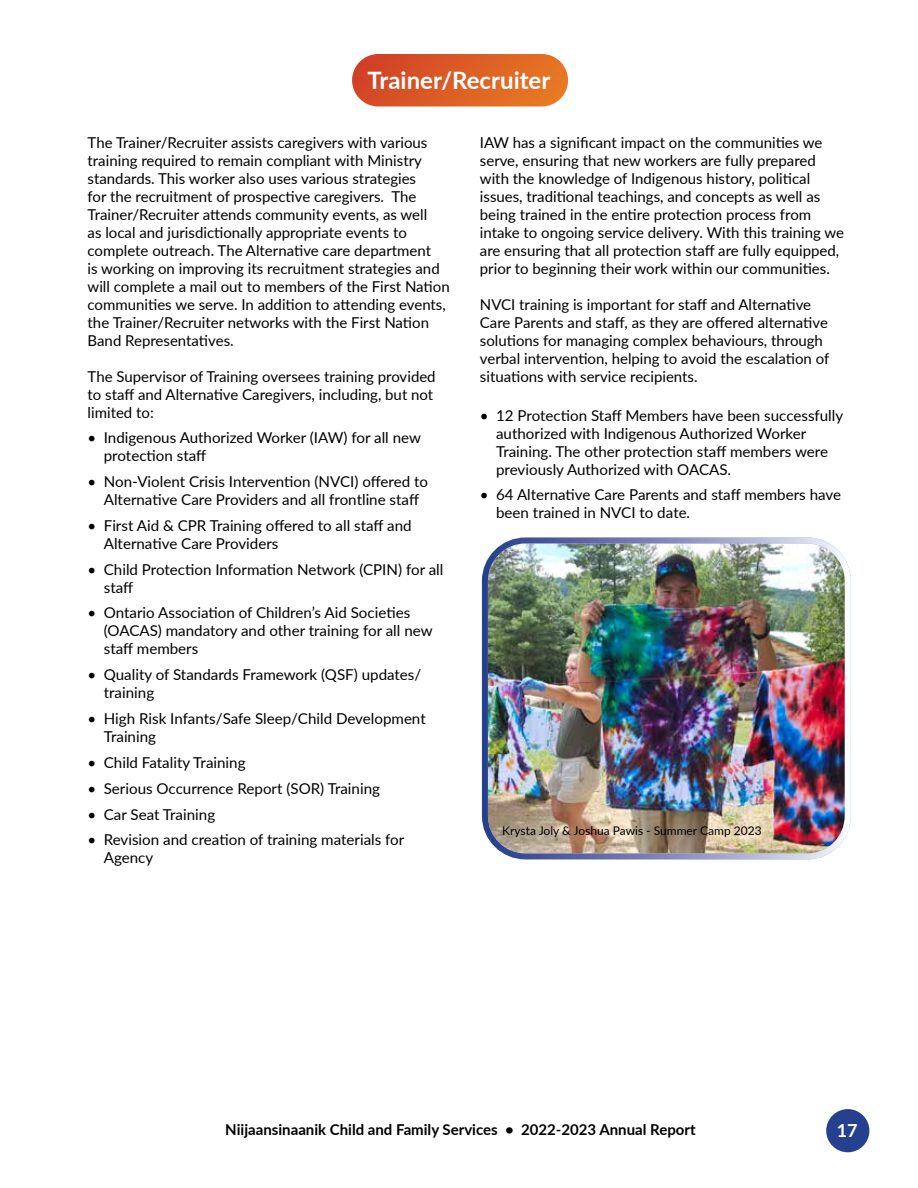
<style>
.page{position:relative;width:918px;height:1188px;background:#fff}
.page>*{position:absolute;margin:0;border:0;box-sizing:border-box;transform-origin:0 0}
.t1{font:700 24px "Lato";color:#fff}
.t2{font:700 18px "Lato";color:#fff}
.t3{font:15px/18px "Lato";color:#000}
.t4{font:700 15px "Lato";color:#000}
.t5{font:12px "Lato";color:#000}
</style>
<div class="page">
<div style="left:826px;top:1109px;width:43px;height:43px;background:#25408f;border-radius:50%"></div>
<div style="left:352px;top:54px;width:216px;height:52px;background:linear-gradient(to right,#d24127,#e77a24);border-radius:26px"></div>
<img style="left:489px;top:544px;width:355px;height:308px">
<div style="left:482px;top:537px;width:369px;height:322px;border:6px solid #fff;border-radius:40px"></div>
<h1 class="t1" style="left:368px;top:63px;width:184px">Trainer/Recruiter</h1>
<p class="t3" style="left:88px;top:133px;width:364px">The Trainer/Recruiter assists caregivers with various training required to remain compliant with Ministry standards. This worker also uses various strategies<br>for the recruitment of prospective caregivers. The Trainer/Recruiter attends community events, as well<br>as local and jurisdictionally appropriate events to complete outreach. The Alternative care department<br>is working on improving its recruitment strategies and will complete a mail out to members of the First Nation communities we serve. In addition to attending events, the Trainer/Recruiter networks with the First Nation Band Representatives.</p>
<p class="t3" style="left:88px;top:367px;width:350px">The Supervisor of Training oversees training provided to staff and Alternative Caregivers, including, but not limited to:</p>
<p class="t3" style="left:104px;top:428px;width:319px;text-indent:-16px">• Indigenous Authorized Worker (IAW) for all new protection staff</p>
<p class="t3" style="left:88px;top:472px;width:342px;text-align:center">• Non-Violent Crisis Intervention (NVCI) offered to<br>Alternative Care Providers and all frontline staff</p>
<p class="t3" style="left:104px;top:516px;width:309px;text-indent:-16px">• First Aid &amp; CPR Training offered to all staff and<br>Alternative Care Providers</p>
<p class="t3" style="left:104px;top:560px;width:341px;text-indent:-16px">• Child Protection Information Network (CPIN) for all staff</p>
<p class="t3" style="left:104px;top:603px;width:330px;text-indent:-16px">• Ontario Association of Children’s Aid Societies (OACAS) mandatory and other training for all new staff members</p>
<p class="t3" style="left:104px;top:665px;width:319px;text-indent:-16px">• Quality of Standards Framework (QSF) updates/ training</p>
<p class="t3" style="left:104px;top:709px;width:323px;text-indent:-16px">• High Risk Infants/Safe Sleep/Child Development<br>Training</p>
<p class="t3" style="left:88px;top:753px;width:159px">• Child Fatality Training</p>
<p class="t3" style="left:88px;top:779px;width:294px">• Serious Occurrence Report (SOR) Training</p>
<p class="t3" style="left:88px;top:805px;width:129px">• Car Seat Training</p>
<p class="t3" style="left:104px;top:830px;width:302px;text-indent:-16px">• Revision and creation of training materials for<br>Agency</p>
<p class="t3" style="left:480px;top:133px;width:366px">IAW has a significant impact on the communities we serve, ensuring that new workers are fully prepared with the knowledge of Indigenous history, political issues, traditional teachings, and concepts as well as being trained in the entire protection process from intake to ongoing service delivery. With this training we are ensuring that all protection staff are fully equipped, prior to beginning their work within our communities.</p>
<p class="t3" style="left:480px;top:295px;width:351px">NVCI training is important for staff and Alternative Care Parents and staff, as they are offered alternative solutions for managing complex behaviours, through verbal intervention, helping to avoid the escalation of situations with service recipients.</p>
<p class="t3" style="left:496px;top:406px;width:349px;text-indent:-16px">• 12 Protection Staff Members have been successfully authorized with Indigenous Authorized Worker Training. The other protection staff members were previously Authorized with OACAS.</p>
<p class="t3" style="left:496px;top:485px;width:347px;text-indent:-16px">• 64 Alternative Care Parents and staff members have been trained in NVCI to date.</p>
<p class="t5" style="left:502px;top:822px;width:261px">Krysta Joly &amp; Joshua Pawis - Summer Camp 2023</p>
<p class="t4" style="left:225px;top:1119px;width:472px">Niijaansinaanik Child and Family Services • 2022-2023 Annual Report</p>
<p class="t2" style="left:837px;top:1117px;width:22px">17</p>
</div>
